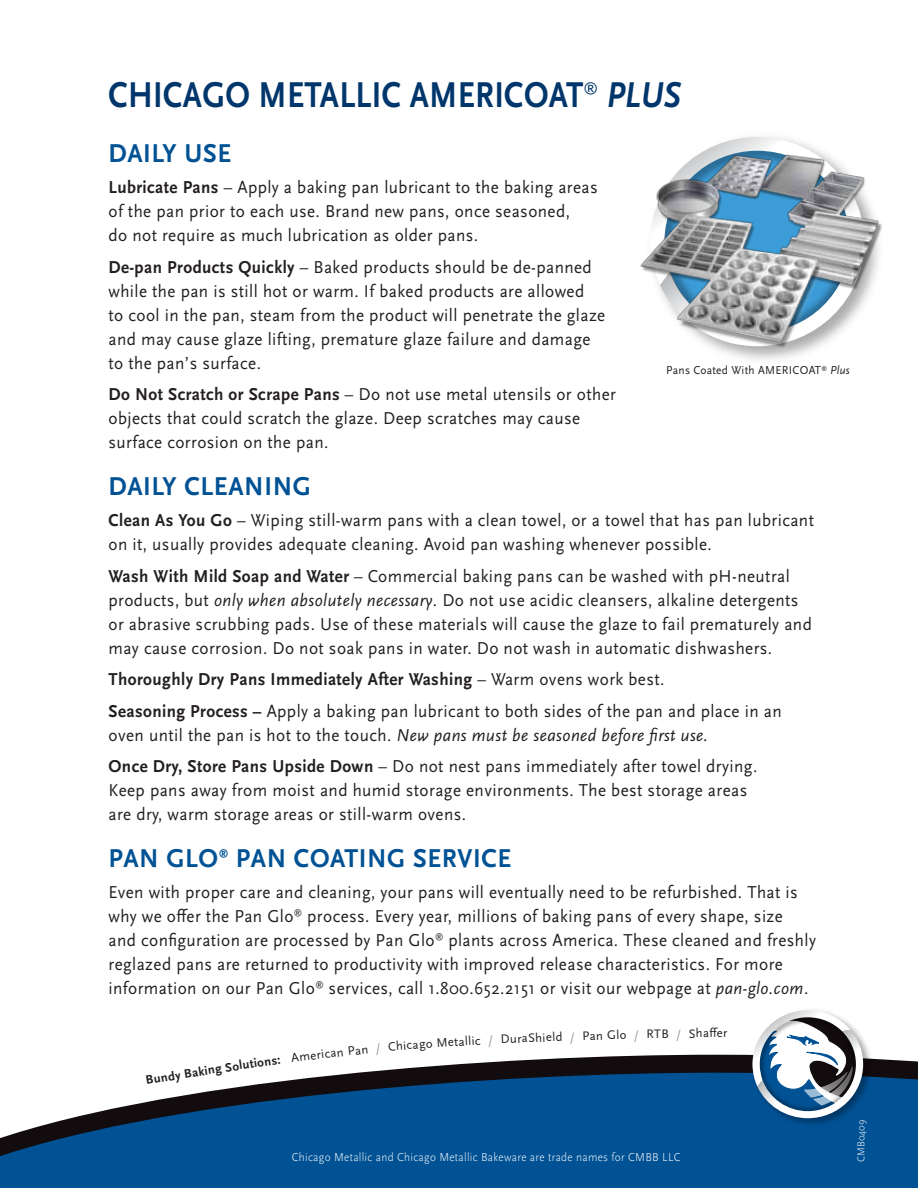
<style>
.page{position:relative;width:918px;height:1188px;background:#fff}
.page>*{position:absolute;margin:0;border:0;box-sizing:border-box;transform-origin:0 0}
.t1{font:700 37.5px "Scala Sans OT";letter-spacing:.01em;color:#00366b;scale:.86 1}
.t2{font:italic 700 37.5px "Scala Sans OT";color:#00366b;scale:.86 1}
.t3{font:700 27px "Scala Sans OT";letter-spacing:.025em;color:#005295;scale:.95 1}
.t4{font:18px/24px "Scala Sans OT";letter-spacing:.025em;color:#231f20;scale:.95 1}
.t5{font:15px "Scala Sans OT";color:#00366b}
.t6{font:12.75px "Scala Sans OT";color:#231f20}
.t7{font:700 12.75px "Scala Sans OT";color:#231f20}
.t8{font:300 12px "Scala Sans OT";letter-spacing:.025em;color:#fff;scale:.95 1}
.t9{font:12px "Scala Sans OT";letter-spacing:.025em;color:#231f20;scale:.95 1}
.t10{font:300 10.5px "Scala Sans OT";color:#fff;scale:.95 1}
.t11{font:700 10.5px "Scala Sans OT";color:#005295;scale:.95 1}
.s1{font-weight:700}
.s2{font-style:italic}
.s3{color:#939598}
</style>
<div class="page">
<svg style="left:356px;top:1055px;width:562px;height:18px;fill:#130c0e"></svg>
<svg style="left:0;top:1073px;width:918px;height:115px;background:#195b92"></svg>
<img style="left:748px;top:1040px;width:127px;height:90px">
<svg style="left:752px;top:1010px;width:111px;height:108px"></svg>
<img style="left:640px;top:137px;width:242px;height:223px">
<svg style="left:146px;top:1075px;width:22px;height:9px"></svg>
<p class="t1" style="left:109px;top:74px;width:554px">CHICAGO METALLIC AMERICOAT</p>
<p class="t5" style="left:584px;top:79px;width:16px">®</p>
<p class="t2" style="left:607px;top:74px;width:88px">PLUS</p>
<p class="t3" style="left:109px;top:138px;width:131px">DAILY USE</p>
<p class="t4" style="left:109px;top:176px;width:517px"><span class="s1">Lubricate Pans</span> – Apply a baking pan lubricant to the baking areas of the pan prior to each use. Brand new pans, once seasoned,<br>do not require as much lubrication as older pans.</p>
<p class="t4" style="left:109px;top:255px;width:524px"><span class="s1">De-pan Products Quickly</span> – Baked products should be de-panned while the pan is still hot or warm. If baked products are allowed<br>to cool in the pan, steam from the product will penetrate the glaze and may cause glaze lifting, premature glaze failure and damage to the pan’s surface.</p>
<p class="t4" style="left:109px;top:383px;width:536px"><span class="s1">Do Not Scratch or Scrape Pans</span> – Do not use metal utensils or other objects that could scratch the glaze. Deep scratches may cause surface corrosion on the pan.</p>
<p class="t3" style="left:109px;top:471px;width:215px">DAILY CLEANING</p>
<p class="t4" style="left:109px;top:509px;width:744px"><span class="s1">Clean As You Go</span> – Wiping still-warm pans with a clean towel, or a towel that has pan lubricant on it, usually provides adequate cleaning. Avoid pan washing whenever possible.</p>
<p class="t4" style="left:109px;top:564px;width:742px"><span class="s1">Wash With Mild Soap and Water</span> – Commercial baking pans can be washed with pH-neutral products, but <span class="s2">only when absolutely necessary</span>. Do not use acidic cleansers, alkaline detergents or abrasive scrubbing pads. Use of these materials will cause the glaze to fail prematurely and may cause corrosion. Do not soak pans in water. Do not wash in automatic dishwashers.</p>
<p class="t4" style="left:109px;top:664px;width:710px;line-height:31.5px"><span class="s1">Thoroughly Dry Pans Immediately After Washing</span> – Warm ovens work best.<br><span class="s1">Seasoning Process –</span> Apply a baking pan lubricant to both sides of the pan and place in an</p>
<p class="t4" style="left:109px;top:720px;width:684px;line-height:31.5px">oven until the pan is hot to the touch. <span class="s2">New pans must be seasoned before first use.<br></span><span class="s1">Once Dry, Store Pans Upside Down</span> – Do not nest pans immediately after towel drying.</p>
<p class="t4" style="left:109px;top:779px;width:674px">Keep pans away from moist and humid storage environments. The best storage areas are dry, warm storage areas or still-warm ovens.</p>
<p class="t3" style="left:109px;top:843px;width:117px">PAN GLO</p>
<p class="t11" style="left:219px;top:847px;width:12px">®</p>
<p class="t3" style="left:236px;top:843px;width:292px">PAN COATING SERVICE</p>
<p class="t4" style="left:108px;top:881px;width:746px">Even with proper care and cleaning, your pans will eventually need to be refurbished. That is why we offer the Pan Glo<sup>®</sup> process. Every year, millions of baking pans of every shape, size<br>and configuration are processed by Pan Glo<sup>®</sup> plants across America. These cleaned and freshly reglazed pans are returned to productivity with improved release characteristics. For more information on our Pan Glo<sup>®</sup> services, call 1.800.652.2151 or visit our webpage at <span class="s2">pan-glo.com</span>.</p>
<p class="t9" style="left:666px;top:364px;width:195px">Pans Coated With AMERICOAT<sup>®</sup> <span class="s2">Plus</span></p>
<p class="t7" style="left:167px;top:1069px;width:66px;rotate:-9deg">dy Baking S</p>
<p class="t7" style="left:231px;top:1059px;width:50px;rotate:-8deg">olutions:</p>
<p class="t6" style="left:347px;top:1044px;width:35px;rotate:-6deg">Pan <span class="s3">/</span></p>
<p class="t6" style="left:387px;top:1040px;width:32px;rotate:-5deg">Chica</p>
<p class="t6" style="left:419px;top:1037px;width:41px;rotate:-4deg">go Met</p>
<p class="t6" style="left:458px;top:1035px;width:65px;rotate:-3deg">allic <span class="s3">/</span> Dur</p>
<p class="t6" style="left:522px;top:1031px;width:99px;rotate:-2deg">aShield <span class="s3">/</span> Pan Gl</p>
<p class="t6" style="left:620px;top:1028px;width:109px;rotate:-1deg">o <span class="s3">/</span> RTB <span class="s3">/</span> Shaff er</p>
<p class="t6" style="left:291px;top:1051px;width:54px;rotate:-7deg">American</p>
<p class="t8" style="left:292px;top:1151px;width:411px">Chicago Metallic and Chicago Metallic Bakeware are trade names for CMBB LLC</p>
<p class="t10" style="left:855px;top:1162px;width:45px;rotate:-90deg">CMB0409</p>
</div>
